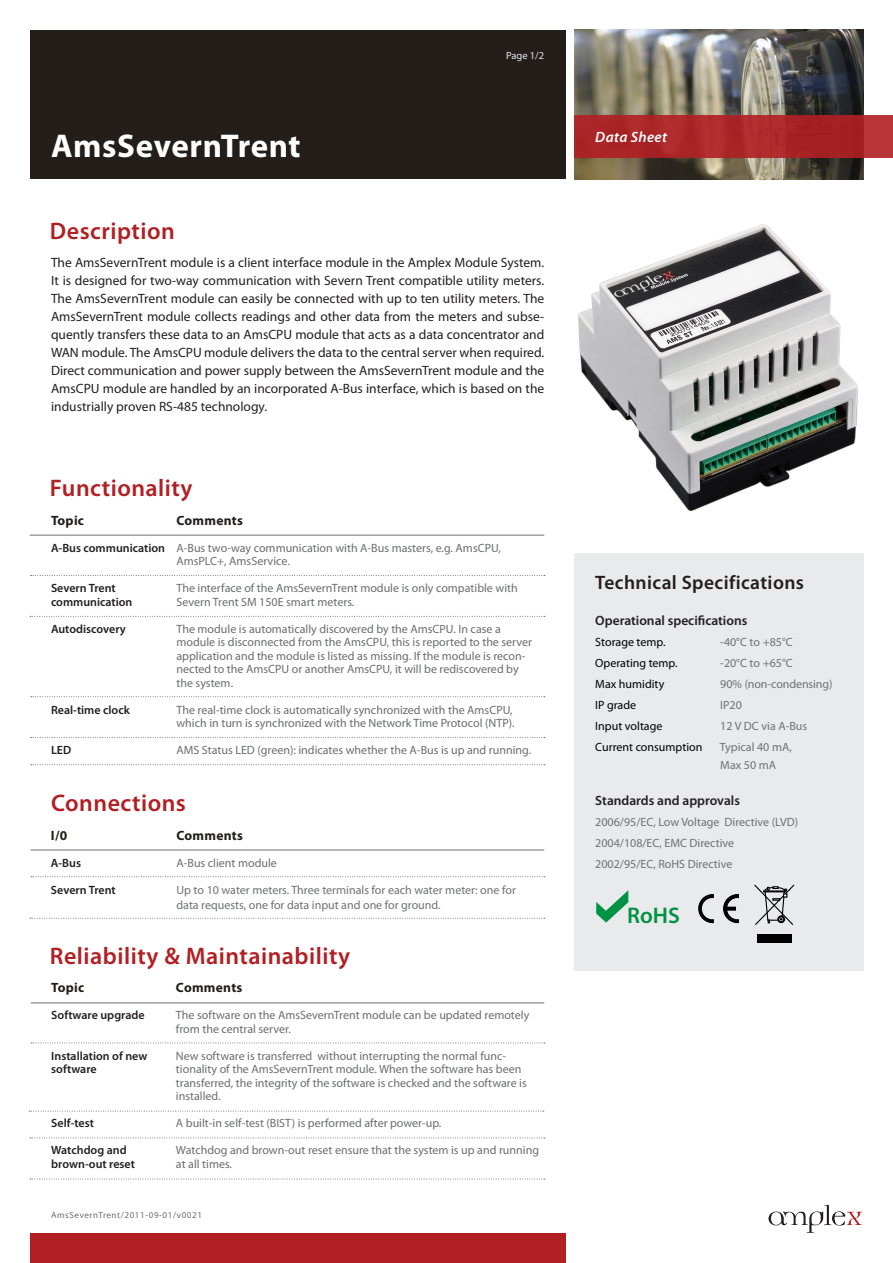
<style>
.page{position:relative;width:893px;height:1263px;background:#fff}
.page>*{position:absolute;margin:0;border:0;box-sizing:border-box;transform-origin:0 0}
.t1{font:700 33px "Myriad Pro";letter-spacing:.015em;color:#fff}
.t2{font:600 24px "Myriad Pro";letter-spacing:.02em;color:#b21f23}
.t3{font:600 22.65px "Myriad Pro";color:#009245}
.t4{font:600 19.5px "Myriad Pro";letter-spacing:.02em;color:#241e1b}
.t5{font:italic 600 15px "Myriad Pro";letter-spacing:.02em;color:#fff}
.Paragraph_Style_1{font:13.5px/18px "Myriad Pro";color:#231f20;text-align:justify}
.t6{font:600 13.5px "Myriad Pro";color:#231f20}
.t7{font:700 13.5px "Myriad Pro";letter-spacing:.02em;color:#241e1b}
.Paragraph_Style_1-2{font:12px/13.5px "Myriad Pro";color:#6c6d70}
.Paragraph_Style_1-3{font:12px/14.4px "Myriad Pro";color:#707173}
.t8{font:600 12px/13.5px "Myriad Pro";color:#231f20}
.t9{font:12px "Myriad Pro";color:#000}
.t10{font:10.5px "Myriad Pro";color:#e6e6e6}
.t11{font:9px "Myriad Pro";letter-spacing:.07em;color:#6c6d70}
</style>
<div class="page">
<img style="left:574px;top:30px;width:289px;height:150px">
<div style="left:30px;top:30px;width:536px;height:149px;background:#241e1b"></div>
<div style="left:30px;top:1233px;width:536px;height:30px;background:#b21f23"></div>
<div style="left:574px;top:115px;width:319px;height:42px;background:linear-gradient(to right,#ab2626,#ac282c)"></div>
<svg style="left:768px;top:1205px;width:94px;height:28px"></svg>
<div style="left:574px;top:553px;width:289px;height:418px;background:#e9eaeb"></div>
<hr style="left:31px;top:1002px;width:513px;height:1px;background:#6c6d70">
<svg style="left:31px;top:1042px;width:514px;height:1px"></svg>
<svg style="left:29px;top:1111px;width:515px;height:1px"></svg>
<hr style="left:31px;top:850px;width:513px;height:1px;background:#6c6d70">
<svg style="left:31px;top:876px;width:514px;height:1px"></svg>
<svg style="left:30px;top:918px;width:515px;height:1px"></svg>
<hr style="left:30px;top:535px;width:514px;height:1px;background:#6c6d70">
<svg style="left:31px;top:575px;width:514px;height:1px"></svg>
<svg style="left:30px;top:616px;width:515px;height:1px"></svg>
<svg style="left:31px;top:696px;width:514px;height:1px"></svg>
<svg style="left:30px;top:1137px;width:515px;height:1px"></svg>
<svg style="left:31px;top:737px;width:514px;height:1px"></svg>
<svg style="left:31px;top:764px;width:514px;height:1px"></svg>
<svg style="left:30px;top:1179px;width:515px;height:1px"></svg>
<svg style="left:596px;top:890px;width:32px;height:32px"></svg>
<img style="left:698px;top:894px;width:14px;height:24px">
<svg style="left:754px;top:884px;width:40px;height:41px"></svg>
<div style="left:756px;top:934px;width:35px;height:9px;background:#000"></div>
<img style="left:578px;top:224px;width:280px;height:288px">
<h1 class="t1" style="left:51px;top:128px;width:251px">AmsSevernTrent</h1>
<p class="t2" style="left:50px;top:218px;width:126px">Description</p>
<p class="t10" style="left:506px;top:50px;width:40px">Page 1/2</p>
<p class="Paragraph_Style_1" style="left:51px;top:254px;width:495px">The AmsSevernTrent module is a client interface module in the Amplex Module System.<br>It is designed for two-way communication with Severn Trent compatible utility meters.<br>The AmsSevernTrent module can easily be connected with up to ten utility meters. The AmsSevernTrent module collects readings and other data from the meters and subse&shy;quently transfers these data to an AmsCPU module that acts as a data concentrator and WAN module. The AmsCPU module delivers the data to the central server when required.<br>Direct communication and power supply between the AmsSevernTrent module and the AmsCPU module are handled by an incorporated A-Bus interface, which is based on the industrially proven RS-485 technology.</p>
<p class="t2" style="left:50px;top:475px;width:144px">Functionality</p>
<p class="t7" style="left:51px;top:513px;width:35px">Topic</p>
<p class="t8" style="left:51px;top:541px;width:116px">A-Bus communication</p>
<p class="t8" style="left:51px;top:582px;width:83px">Severn Trent communication</p>
<p class="t8" style="left:51px;top:622px;width:76px">Autodiscovery</p>
<p class="t8" style="left:51px;top:703px;width:80px">Real-time clock</p>
<p class="t8" style="left:51px;top:744px;width:22px">LED</p>
<p class="t7" style="left:176px;top:513px;width:68px">Comments</p>
<p class="Paragraph_Style_1-2" style="left:176px;top:541px;width:326px">A-Bus two-way communication with A-Bus masters, e.g. AmsCPU,<br>AmsPLC+, AmsService.</p>
<p class="Paragraph_Style_1-2" style="left:176px;top:582px;width:343px">The interface of the AmsSevernTrent module is only compatible with<br>Severn Trent SM 150E smart meters.</p>
<p class="Paragraph_Style_1-2" style="left:176px;top:622px;width:357px">The module is automatically discovered by the AmsCPU. In case a module is disconnected from the AmsCPU, this is reported to the server application and the module is listed as missing. If the module is recon&shy;nected to the AmsCPU or another AmsCPU, it will be rediscovered by the system.</p>
<p class="Paragraph_Style_1-2" style="left:176px;top:703px;width:340px">The real-time clock is automatically synchronized with the AmsCPU, which in turn is synchronized with the Network Time Protocol (NTP).</p>
<p class="Paragraph_Style_1-2" style="left:176px;top:744px;width:356px">AMS Status LED (green): indicates whether the A-Bus is up and running.</p>
<p class="t2" style="left:51px;top:789px;width:136px">Connections</p>
<p class="t7" style="left:51px;top:827px;width:18px">I/0</p>
<p class="t8" style="left:51px;top:856px;width:32px">A-Bus</p>
<p class="t8" style="left:51px;top:883px;width:66px">Severn Trent</p>
<p class="t7" style="left:176px;top:827px;width:68px">Comments</p>
<p class="Paragraph_Style_1-2" style="left:176px;top:856px;width:102px">A-Bus client module</p>
<p class="Paragraph_Style_1-3" style="left:176px;top:883px;width:341px">Up to 10 water meters. Three terminals for each water meter: one for data requests, one for data input and one for ground.</p>
<p class="t2" style="left:50px;top:942px;width:302px">Reliability &amp; Maintainability</p>
<p class="t7" style="left:51px;top:980px;width:35px">Topic</p>
<p class="t8" style="left:51px;top:1009px;width:95px">Software upgrade</p>
<p class="t8" style="left:51px;top:1049px;width:98px">Installation of new software</p>
<p class="t8" style="left:51px;top:1117px;width:44px">Self-test</p>
<p class="t8" style="left:51px;top:1144px;width:77px">Watchdog and</p>
<p class="t8" style="left:51px;top:1157px;width:85px">brown-out reset</p>
<p class="t7" style="left:176px;top:980px;width:68px">Comments</p>
<p class="Paragraph_Style_1-2" style="left:176px;top:1009px;width:355px">The software on the AmsSevernTrent module can be updated remotely from the central server.</p>
<p class="Paragraph_Style_1-2" style="left:176px;top:1049px;width:352px">New software is transferred without interrupting the normal func&shy;tionality of the AmsSevernTrent module. When the software has been transferred, the integrity of the software is checked and the software is installed.</p>
<p class="Paragraph_Style_1-2" style="left:176px;top:1117px;width:267px">A built-in self-test (BIST) is performed after power-up.</p>
<p class="Paragraph_Style_1-2" style="left:176px;top:1144px;width:365px">Watchdog and brown-out reset ensure that the system is up and running at all times.</p>
<p class="t11" style="left:51px;top:1210px;width:153px">AmsSevernTrent/2011-09-01/v0021</p>
<p class="t5" style="left:595px;top:128px;width:73px">Data Sheet</p>
<p class="t4" style="left:595px;top:572px;width:210px">Technical Specifications</p>
<p class="t6" style="left:595px;top:613px;width:154px">Operational specifications</p>
<p class="t9" style="left:595px;top:636px;width:72px">Storage temp.</p>
<p class="Paragraph_Style_1-3" style="left:720px;top:635px;width:74px">-40°C to +85°C</p>
<p class="t9" style="left:595px;top:657px;width:84px">Operating temp.</p>
<p class="Paragraph_Style_1-3" style="left:720px;top:656px;width:74px">-20°C to +65°C</p>
<p class="t9" style="left:595px;top:678px;width:70px">Max humidity</p>
<p class="Paragraph_Style_1-3" style="left:720px;top:677px;width:114px">90% (non-condensing)</p>
<p class="t9" style="left:595px;top:699px;width:42px">IP grade</p>
<p class="Paragraph_Style_1-3" style="left:720px;top:698px;width:23px">IP20</p>
<p class="t9" style="left:595px;top:720px;width:69px">Input voltage</p>
<p class="Paragraph_Style_1-3" style="left:720px;top:719px;width:88px">12 V DC via A-Bus</p>
<p class="t9" style="left:595px;top:741px;width:109px">Current consumption</p>
<p class="Paragraph_Style_1-3" style="left:720px;top:740px;width:73px">Typical 40 mA,</p>
<p class="Paragraph_Style_1-3" style="left:720px;top:758px;width:57px">Max 50 mA</p>
<p class="t6" style="left:595px;top:793px;width:146px">Standards and approvals</p>
<p class="Paragraph_Style_1-3" style="left:595px;top:815px;width:204px">2006/95/EC, Low Voltage Directive (LVD)</p>
<p class="Paragraph_Style_1-3" style="left:595px;top:836px;width:140px">2004/108/EC, EMC Directive</p>
<p class="Paragraph_Style_1-3" style="left:595px;top:857px;width:139px">2002/95/EC, RoHS Directive</p>
<p class="t3" style="left:627px;top:901px;width:54px">RoHS</p>
</div>
